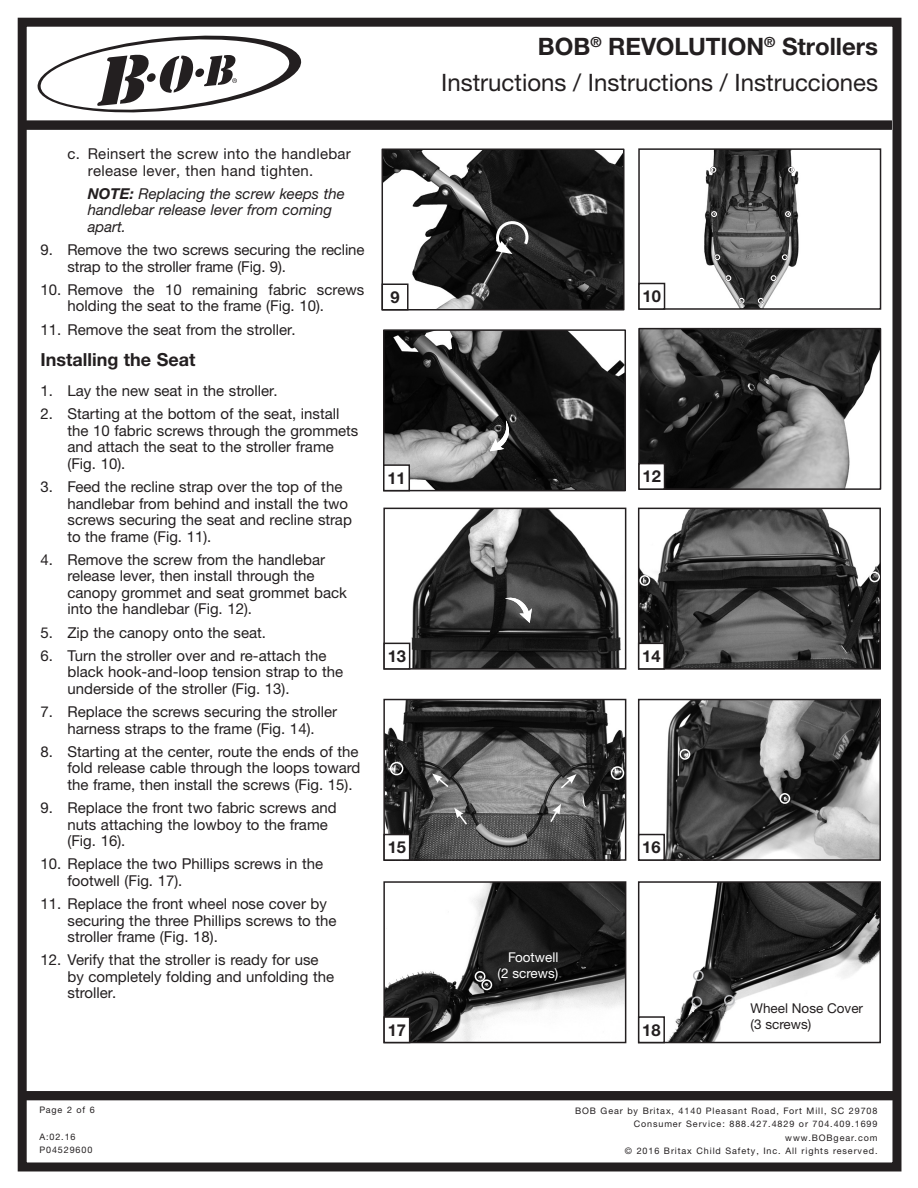
<style>
.page{position:relative;width:918px;height:1188px;background:#fff}
.page>*{position:absolute;margin:0;border:0;box-sizing:border-box;transform-origin:0 0}
.t1{font:24px/35.5px "Helvetica Neue LTW1 G";color:#231f20;text-align:right}
.Body_Header{font:700 18px "Helvetica Neue LTW1 G";color:#231f20}
.t2{font:700 16.5px "Helvetica Neue LTW1 G";color:#231f20}
.t3{font:15px/16.5px "Helvetica Neue LTW1 G";color:#231f20}
.Numbered_List{font:italic 15px/16.5px "Helvetica Neue LTW1 G";color:#231f20}
.t4{font:15px/16.5px "Helvetica Neue LTW1 G";letter-spacing:.02em;color:#231f20}
.t5{font:13.5px "Helvetica Neue LTW1 G";color:#231f20}
.t6{font:13.5px "Helvetica Neue LTW1 G";color:#fff}
.Footer_Text_Left{font:9px/13.5px "Helvetica Neue LTW1 G";letter-spacing:.1em;color:#231f20}
.s1{font-weight:700}
</style>
<div class="page">
<svg style="left:37px;top:35px;width:265px;height:78px"></svg>
<div style="left:22px;top:1091px;width:874px;height:9px;background:#231f20"></div>
<div style="left:21px;top:121px;width:871px;height:9px;background:#231f20"></div>
<div style="left:18px;top:18px;width:883px;height:1153px;border:9px solid #231f20"></div>
<img style="left:385px;top:151px;width:237px;height:156px">
<div style="left:382px;top:148px;width:243px;height:162px;border:2px solid #231f20"></div>
<div style="left:382px;top:284px;width:26px;height:26px;background:#fff"></div>
<div style="left:382px;top:284px;width:27px;height:26px;border:2px solid #231f20"></div>
<img style="left:386px;top:332px;width:237px;height:156px">
<div style="left:383px;top:329px;width:243px;height:162px;border:2px solid #231f20"></div>
<div style="left:384px;top:465px;width:25px;height:26px;background:#fff"></div>
<div style="left:383px;top:464px;width:27px;height:27px;border:2px solid #231f20"></div>
<img style="left:641px;top:331px;width:237px;height:156px">
<div style="left:638px;top:328px;width:243px;height:162px;border:2px solid #231f20"></div>
<div style="left:639px;top:464px;width:26px;height:25px;background:#fff"></div>
<div style="left:638px;top:463px;width:27px;height:27px;border:2px solid #231f20"></div>
<img style="left:386px;top:511px;width:235px;height:156px">
<div style="left:383px;top:508px;width:243px;height:162px;border:2px solid #231f20"></div>
<div style="left:384px;top:643px;width:26px;height:26px;background:#fff"></div>
<div style="left:383px;top:643px;width:27px;height:27px;border:2px solid #231f20"></div>
<svg style="left:505px;top:598px;width:27px;height:25px"></svg>
<img style="left:641px;top:511px;width:237px;height:156px">
<div style="left:638px;top:508px;width:243px;height:162px;border:2px solid #231f20"></div>
<div style="left:639px;top:643px;width:25px;height:26px;background:#fff"></div>
<div style="left:638px;top:643px;width:27px;height:27px;border:2px solid #231f20"></div>
<div style="left:639px;top:575px;width:11px;height:11px;border:2px solid #fff;border-radius:50%"></div>
<div style="left:869px;top:571px;width:11px;height:11px;border:2px solid #fff;border-radius:50%"></div>
<img style="left:386px;top:702px;width:237px;height:156px">
<div style="left:383px;top:699px;width:243px;height:162px;border:2px solid #231f20"></div>
<div style="left:384px;top:835px;width:26px;height:25px;background:#fff"></div>
<div style="left:383px;top:834px;width:27px;height:27px;border:2px solid #231f20"></div>
<svg style="left:559px;top:774px;width:18px;height:16px"></svg>
<svg style="left:549px;top:804px;width:12px;height:20px"></svg>
<svg style="left:454px;top:808px;width:15px;height:18px"></svg>
<svg style="left:432px;top:773px;width:18px;height:16px"></svg>
<div style="left:390px;top:762px;width:13px;height:13px;border:2px solid #fff;border-radius:50%"></div>
<div style="left:611px;top:766px;width:13px;height:14px;border:2px solid #fff;border-radius:50%"></div>
<img style="left:641px;top:702px;width:237px;height:156px">
<div style="left:638px;top:699px;width:243px;height:162px;border:2px solid #231f20"></div>
<div style="left:639px;top:835px;width:25px;height:25px;background:#fff"></div>
<div style="left:638px;top:834px;width:27px;height:27px;border:2px solid #231f20"></div>
<div style="left:779px;top:793px;width:11px;height:11px;border:2px solid #fff;border-radius:50%"></div>
<div style="left:680px;top:749px;width:10px;height:11px;border:2px solid #fff;border-radius:50%"></div>
<img style="left:386px;top:884px;width:237px;height:156px">
<div style="left:383px;top:881px;width:243px;height:162px;border:2px solid #231f20"></div>
<div style="left:384px;top:1017px;width:26px;height:26px;background:#fff"></div>
<div style="left:383px;top:1016px;width:27px;height:27px;border:2px solid #231f20"></div>
<div style="left:481px;top:979px;width:11px;height:11px;border:2px solid #fff;border-radius:50%"></div>
<div style="left:475px;top:971px;width:10px;height:11px;border:2px solid #fff;border-radius:50%"></div>
<img style="left:669px;top:884px;width:209px;height:156px">
<div style="left:638px;top:881px;width:243px;height:162px;border:2px solid #231f20"></div>
<div style="left:638px;top:1016px;width:27px;height:27px;border:2px solid #231f20"></div>
<div style="left:693px;top:970px;width:11px;height:11px;border:2px solid #bcbdc0;border-radius:50%"></div>
<div style="left:691px;top:996px;width:11px;height:11px;border:2px solid #bcbdc0;border-radius:50%"></div>
<div style="left:724px;top:995px;width:11px;height:11px;border:2px solid #bcbdc0;border-radius:50%"></div>
<img style="left:704px;top:151px;width:95px;height:156px">
<div style="left:638px;top:148px;width:243px;height:162px;border:2px solid #231f20"></div>
<div style="left:638px;top:283px;width:27px;height:27px;border:2px solid #231f20"></div>
<div style="left:710px;top:167px;width:7px;height:6px;border:2px solid #231f20;border-radius:50%"></div>
<svg style="left:710px;top:167px;width:6px;height:6px"></svg>
<svg style="left:788px;top:167px;width:6px;height:6px"></svg>
<svg style="left:785px;top:211px;width:6px;height:6px"></svg>
<svg style="left:711px;top:211px;width:6px;height:6px"></svg>
<svg style="left:782px;top:254px;width:6px;height:6px"></svg>
<svg style="left:714px;top:254px;width:6px;height:6px"></svg>
<div style="left:738px;top:298px;width:7px;height:6px;border:2px solid #231f20;border-radius:50%"></div>
<svg style="left:739px;top:298px;width:6px;height:6px"></svg>
<svg style="left:758px;top:298px;width:6px;height:6px"></svg>
<div style="left:770px;top:275px;width:7px;height:6px;border:2px solid #231f20;border-radius:50%"></div>
<svg style="left:771px;top:275px;width:6px;height:6px"></svg>
<div style="left:725px;top:275px;width:7px;height:6px;border:2px solid #231f20;border-radius:50%"></div>
<svg style="left:725px;top:275px;width:6px;height:6px"></svg>
<svg style="left:496px;top:220px;width:34px;height:34px"></svg>
<svg style="left:483px;top:420px;width:32px;height:33px"></svg>
<h1 class="t1" style="left:441px;top:29px;width:438px"><span class="s1">BOB</span><sup>®</sup> <span class="s1">REVOLUTION</span><sup>®</sup> <span class="s1">Strollers<br></span>Instructions / Instructions / Instrucciones</h1>
<p class="t4" style="left:88px;top:146px;width:265px;text-indent:-20px">c. Reinsert the screw into the handlebar release lever, then hand tighten.</p>
<p class="Numbered_List" style="left:88px;top:185px;width:259px"><span class="s1">NOTE:</span> Replacing the screw keeps the handlebar release lever from coming apart.</p>
<p class="t3" style="left:68px;top:242px;width:298px;text-indent:-27px">9. Remove the two screws securing the recline strap to the stroller frame (Fig. 9).</p>
<p class="t3" style="left:68px;top:281px;width:298px;text-indent:-27px">10. Remove the 10 remaining fabric screws holding the seat to the frame (Fig. 10).</p>
<p class="t3" style="left:40px;top:321px;width:257px">11. Remove the seat from the stroller.</p>
<p class="Body_Header" style="left:40px;top:349px;width:156px">Installing the Seat</p>
<p class="t3" style="left:40px;top:383px;width:239px">1. Lay the new seat in the stroller.</p>
<p class="t3" style="left:68px;top:406px;width:292px;text-indent:-27px">2. Starting at the bottom of the seat, install the 10 fabric screws through the grommets and attach the seat to the stroller frame (Fig. 10).</p>
<p class="t3" style="left:68px;top:479px;width:286px;text-indent:-27px">3. Feed the recline strap over the top of the handlebar from behind and install the two screws securing the seat and recline strap to the frame (Fig. 11).</p>
<p class="t3" style="left:68px;top:551px;width:281px;text-indent:-27px">4. Remove the screw from the handlebar release lever, then install through the canopy grommet and seat grommet back into the handlebar (Fig. 12).</p>
<p class="t3" style="left:40px;top:624px;width:227px">5. Zip the canopy onto the seat.</p>
<p class="t3" style="left:68px;top:647px;width:277px;text-indent:-27px">6. Turn the stroller over and re-attach the black hook-and-loop tension strap to the underside of the stroller (Fig. 13).</p>
<p class="t3" style="left:40px;top:704px;width:298px;text-align:center">7. Replace the screws securing the stroller harness straps to the frame (Fig. 14).</p>
<p class="t3" style="left:68px;top:743px;width:294px;text-indent:-27px">8. Starting at the center, route the ends of the fold release cable through the loops toward the frame, then install the screws (Fig. 15).</p>
<p class="t3" style="left:68px;top:800px;width:271px;text-indent:-27px">9. Replace the front two fabric screws and nuts attaching the lowboy to the frame (Fig. 16).</p>
<p class="t3" style="left:68px;top:856px;width:257px;text-indent:-27px">10. Replace the two Phillips screws in the footwell (Fig. 17).</p>
<p class="t3" style="left:68px;top:896px;width:271px;text-indent:-27px">11. Replace the front wheel nose cover by securing the three Phillips screws to the stroller frame (Fig. 18).</p>
<p class="t3" style="left:68px;top:952px;width:268px;text-indent:-27px">12. Verify that the stroller is ready for use by completely folding and unfolding the stroller.</p>
<p class="t6" style="left:508px;top:949px;width:52px">Footwell</p>
<p class="t2" style="left:643px;top:286px;width:20px">10</p>
<p class="t2" style="left:390px;top:287px;width:11px">9</p>
<p class="t2" style="left:387px;top:468px;width:20px">11</p>
<p class="t2" style="left:643px;top:466px;width:20px">12</p>
<p class="t2" style="left:388px;top:646px;width:20px">13</p>
<p class="t2" style="left:642px;top:646px;width:20px">14</p>
<p class="t2" style="left:388px;top:837px;width:20px">15</p>
<p class="t2" style="left:642px;top:837px;width:20px">16</p>
<p class="t6" style="left:498px;top:965px;width:62px">(2 screws)</p>
<p class="t2" style="left:388px;top:1020px;width:20px">17</p>
<p class="t2" style="left:642px;top:1020px;width:20px">18</p>
<p class="t5" style="left:751px;top:1000px;width:114px">Wheel Nose Cover</p>
<p class="t5" style="left:751px;top:1016px;width:62px">(3 screws)</p>
<p class="Footer_Text_Left" style="left:39px;top:1103px;width:57px">Page 2 of 6</p>
<p class="Footer_Text_Left" style="left:39px;top:1130px;width:55px">A:02.16<br>P04529600</p>
<p class="Footer_Text_Left" style="left:575px;top:1104px;width:304px;text-align:right">BOB Gear by Britax, 4140 Pleasant Road, Fort Mill, SC 29708<br>Consumer Service: 888.427.4829 or 704.409.1699 www.BOBgear.com<br>© 2016 Britax Child Safety, Inc. All rights reserved.</p>
</div>
